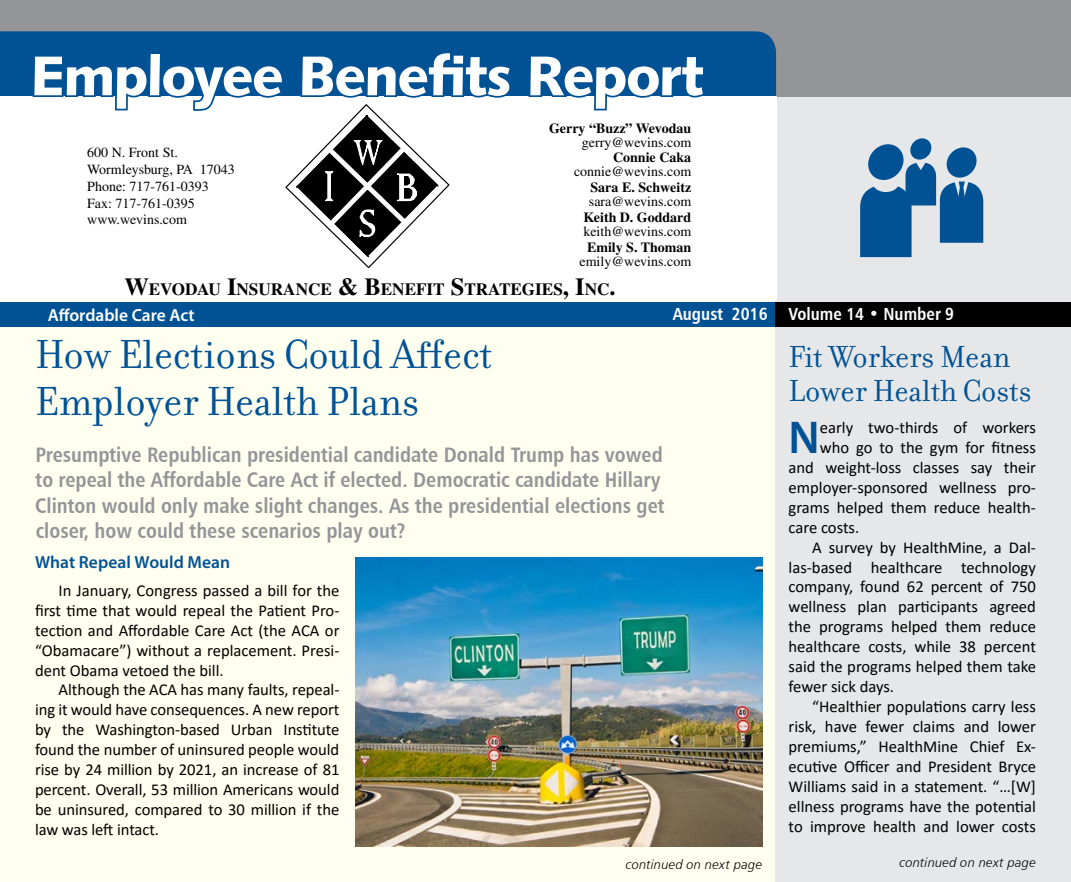
<style>
.page{position:relative;width:1071px;height:882px;background:#fff}
.page>*{position:absolute;margin:0;border:0;box-sizing:border-box;transform-origin:0 0}
.t1{font:56px "Humanist 531 BT Black A";letter-spacing:-.025em;color:#fff}
.t2{font:600 46.2px "Myriad Pro";color:#005295}
.t3{font:43.75px/47.2px "Filosofia";color:#005295}
.t4{font:32.9px/33.2px "Filosofia";color:#005295}
.t5{font:21px/25.2px "Humanist 777 BT Bold Condensed B";color:#939598}
.t6{font:17.5px "Humanist 777 BT Bold Condensed B";color:#fff}
.t7{font:600 17.5px "Myriad Pro";letter-spacing:.005em;color:#005295}
.t8{font:600 17.5px "Myriad Pro";color:#fff}
.t9{font:700 17.15px "Times";color:#000}
.t10{font:16.62px/19.9px "Calibri";color:#000;text-align:justify}
.t11{font:14px/16.8px "Times";color:#000}
.t12{font:700 14px "Times";color:#000}
.t13{font:13.12px "Humanist 777 BT Light Italic B";letter-spacing:.015em;color:#000}
.s1{font-size:24.5px}
</style>
<div class="page">
<div style="left:1px;top:1px;width:1070px;height:881px;background:#fffff0"></div>
<div style="left:776px;top:75px;width:295px;height:807px;background:#e6e7e8"></div>
<div style="left:0;top:0;width:1071px;height:96px;background:#939598"></div>
<div style="left:0;top:31px;width:776px;height:65px;background:#005295"></div>
<div style="left:0;top:96px;width:776px;height:205px;background:#fff"></div>
<svg style="left:910px;top:138px;width:22px;height:22px"></svg>
<svg style="left:860px;top:144px;width:123px;height:113px"></svg>
<div style="left:0;top:303px;width:776px;height:24px;background:#005295"></div>
<div style="left:776px;top:303px;width:295px;height:24px;background:#000"></div>
<svg style="left:527px;top:53px;width:180px;height:58px"></svg>
<img style="left:355px;top:557px;width:407px;height:289px">
<svg style="left:31px;top:50px;width:483px;height:218px"></svg>
<h1 class="t1" style="left:31px;top:40px;width:674px">Employee Benefits Report</h1>
<p class="t11" style="left:87px;top:144px;width:149px">600 N. Front St.<br>Wormleysburg, PA 17043<br>Phone: 717-761-0393<br>Fax: 717-761-0395 www.wevins.com</p>
<p class="t12" style="left:549px;top:119px;width:144px">Gerry “Buzz” Wevodau</p>
<p class="t11" style="left:582px;top:133px;width:111px">gerry@wevins.com</p>
<p class="t12" style="left:613px;top:149px;width:80px">Connie Caka</p>
<p class="t11" style="left:574px;top:163px;width:119px">connie@wevins.com</p>
<p class="t12" style="left:591px;top:179px;width:102px">Sara E. Schweitz</p>
<p class="t11" style="left:589px;top:193px;width:104px">sara@wevins.com</p>
<p class="t12" style="left:583px;top:209px;width:109px">Keith D. Goddard</p>
<p class="t11" style="left:584px;top:223px;width:109px">keith@wevins.com</p>
<p class="t12" style="left:587px;top:238px;width:106px">Emily S. Thoman</p>
<p class="t11" style="left:580px;top:252px;width:113px">emily@wevins.com</p>
<p class="t9" style="left:124px;top:279px;width:493px"><span class="s1">W</span>EVODAU <span class="s1">I</span>NSURANCE <span class="s1">&amp; B</span>ENEFIT <span class="s1">S</span>TRATEGIES<span class="s1">, I</span>NC<span class="s1">.</span></p>
<p class="t8" style="left:48px;top:304px;width:148px">Affordable Care Act</p>
<p class="t6" style="left:673px;top:303px;width:283px">August 2016 Volume 14 • Number 9</p>
<h3 class="t3" style="left:35px;top:332px;width:459px">How Elections Could Affect<br>Employer Health Plans</h3>
<p class="t5" style="left:35px;top:442px;width:631px">Presumptive Republican presidential candidate Donald Trump has vowed to repeal the Affordable Care Act if elected. Democratic candidate Hillary Clinton would only make slight changes. As the presidential elections get closer, how could these scenarios play out?</p>
<p class="t7" style="left:35px;top:551px;width:197px">What Repeal Would Mean</p>
<p class="t10" style="left:35px;top:580px;width:306px;text-indent:24px">In January, Congress passed a bill for the first time that would repeal the Patient Pro&shy;tection and Affordable Care Act (the ACA or “Obamacare”) without a replacement. Presi&shy;dent Obama vetoed the bill.</p>
<p class="t10" style="left:35px;top:679px;width:306px;text-indent:24px">Although the ACA has many faults, repeal&shy;ing it would have consequences. A new report by the Washington-based Urban Institute found the number of uninsured people would rise by 24 million by 2021, an increase of 81 percent. Overall, 53 million Americans would be uninsured, compared to 30 million if the law was left intact.</p>
<h3 class="t4" style="left:789px;top:341px;width:244px">Fit Workers Mean<br>Lower Health Costs</h3>
<h2 class="t2" style="left:789px;top:408px;width:33px">N</h2>
<p class="t10" style="left:820px;top:417px;width:218px">early two-thirds of workers</p>
<p class="t10" style="left:820px;top:437px;width:218px">who go to the gym for fitness</p>
<p class="t10" style="left:789px;top:457px;width:249px">and weight-loss classes say their</p>
<p class="t10" style="left:789px;top:477px;width:249px">employer-sponsored wellness pro-</p>
<p class="t10" style="left:789px;top:497px;width:249px">grams helped them reduce health-</p>
<p class="t10" style="left:789px;top:517px;width:72px">care costs.</p>
<p class="t10" style="left:812px;top:537px;width:225px">A survey by HealthMine, a Dal-</p>
<p class="t10" style="left:789px;top:557px;width:249px">las-based healthcare technology</p>
<p class="t10" style="left:789px;top:577px;width:249px">company, found 62 percent of 750</p>
<p class="t10" style="left:789px;top:596px;width:249px">wellness plan participants agreed</p>
<p class="t10" style="left:789px;top:616px;width:249px">the programs helped them reduce</p>
<p class="t10" style="left:789px;top:636px;width:249px">healthcare costs, while 38 percent</p>
<p class="t10" style="left:789px;top:656px;width:249px">said the programs helped them take</p>
<p class="t10" style="left:789px;top:676px;width:107px">fewer sick days.</p>
<p class="t10" style="left:812px;top:696px;width:225px">“Healthier populations carry less</p>
<p class="t10" style="left:789px;top:716px;width:249px">risk, have fewer claims and lower</p>
<p class="t10" style="left:789px;top:736px;width:249px">premiums,” HealthMine Chief Ex-</p>
<p class="t10" style="left:789px;top:756px;width:249px">ecutive Officer and President Bryce</p>
<p class="t10" style="left:789px;top:776px;width:249px">Williams said in a statement. “…[W]</p>
<p class="t10" style="left:789px;top:796px;width:249px">ellness programs have the potential</p>
<p class="t10" style="left:789px;top:816px;width:249px">to improve health and lower costs</p>
<p class="t13" style="left:626px;top:857px;width:138px">continued on next page</p>
<p class="t13" style="left:900px;top:855px;width:138px">continued on next page</p>
</div>
